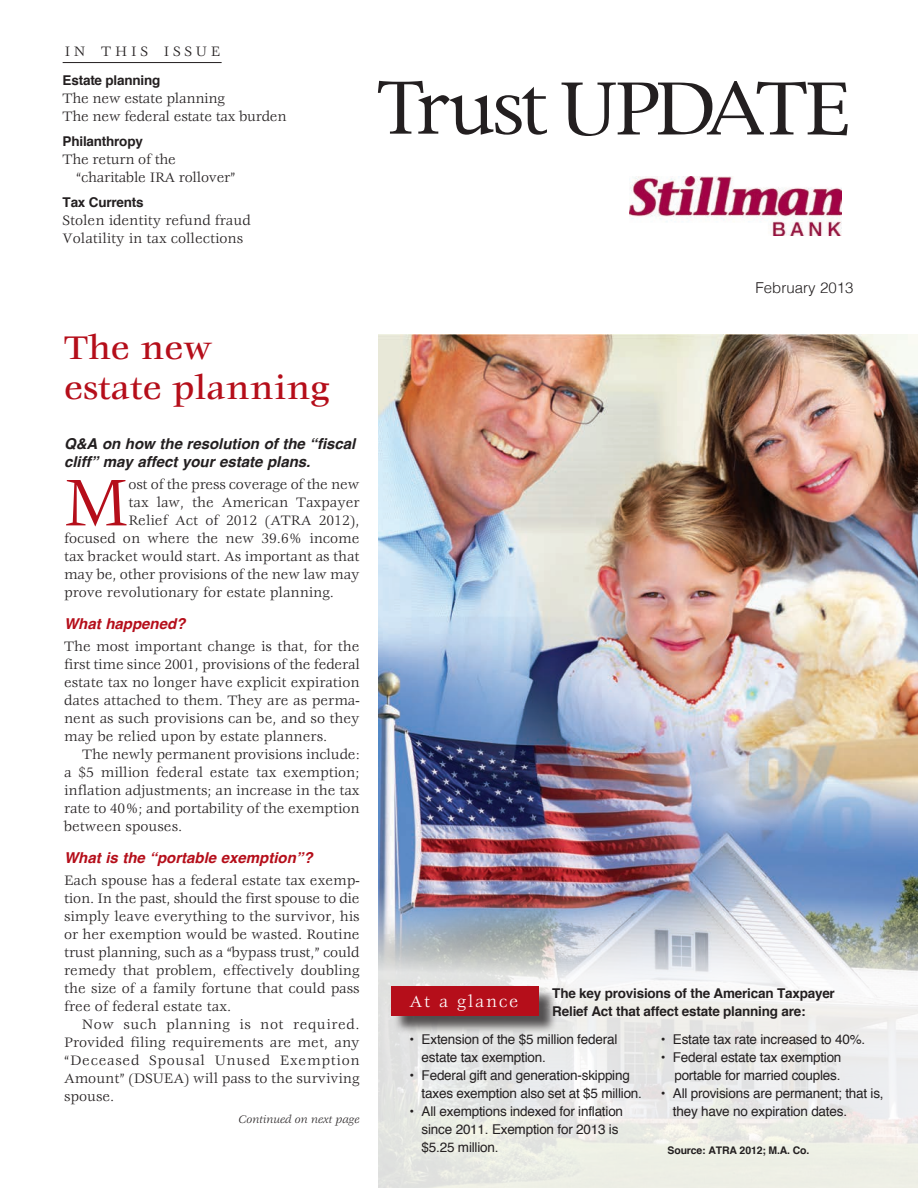
<style>
.page{position:relative;width:918px;height:1188px;background:#fff}
.page>*{position:absolute;margin:0;border:0;box-sizing:border-box;transform-origin:0 0}
.t1{font:72.45px "Veljovic";color:#b50e1a}
.t2{font:500 36px/40.5px "Veljovic";color:#b50e1a}
.t3{font:18px "Veljovic";color:#fff}
.t4{font:15px/18px "Veljovic";color:#231f20;text-align:justify}
.t5{font:italic 700 15px/18px "Helvetica";color:#231f20}
.t6{font:italic 700 15px "Helvetica";color:#b50e1a}
.t7{font:300 15px "Helvetica";color:#231f20}
.t8{font:13.5px/18px "Helvetica";letter-spacing:-.015em;color:#231f20}
.t9{font:700 13.5px/18px "Helvetica";letter-spacing:-.015em;color:#231f20}
.t10{font:italic 12px "Veljovic";letter-spacing:.005em;color:#231f20}
.t11{font:700 10.5px "Helvetica";letter-spacing:-.015em;color:#231f20}
</style>
<div class="page">
<svg style="left:378px;top:81px;width:169px;height:54px"></svg>
<svg style="left:562px;top:81px;width:286px;height:55px"></svg>
<img style="left:629px;top:176px;width:212px;height:59px">
<hr style="left:63px;top:62px;width:159px;height:1px;background:#231f20">
<img style="left:379px;top:335px;width:539px;height:516px">
<svg style="left:378px;top:851px;width:540px;height:337px;background:#d2d2d7"></svg>
<div style="left:393px;top:988px;width:164px;height:46px;background:#231f20;opacity:.75"></div>
<div style="left:391px;top:986px;width:147px;height:29px;background:#b50e1a"></div>
<p class="t4" style="left:65px;top:43px;width:121px">IN THIS ISSUE</p>
<p class="t9" style="left:63px;top:72px;width:99px">Estate planning</p>
<p class="t4" style="left:63px;top:90px;width:225px">The new estate planning<br>The new federal estate tax burden</p>
<p class="t9" style="left:63px;top:132px;width:82px">Philanthropy</p>
<p class="t4" style="left:76px;top:151px;width:161px;text-indent:-14px">The return of the “charitable IRA rollover”</p>
<p class="t9" style="left:63px;top:193px;width:83px">Tax Currents</p>
<p class="t4" style="left:63px;top:212px;width:190px">Stolen identity refund fraud<br>Volatility in tax collections</p>
<h2 class="t2" style="left:64px;top:329px;width:267px">The new<br>estate planning</h2>
<p class="t5" style="left:64px;top:435px;width:293px">Q&amp;A on how the resolution of the “fiscal cliff” may affect your estate plans.</p>
<h1 class="t1" style="left:64px;top:463px;width:66px">M</h1>
<p class="t4" style="left:129px;top:476px;width:233px">ost of the press coverage of the new tax law, the American Taxpayer Relief Act of 2012 (ATRA</p>
<p class="t4" style="left:64px;top:512px;width:297px;text-indent:255px">2012), focused on where the new 39.6% income tax bracket would start. As important as that may be, other provisions of the new law may prove revolutionary for estate planning.</p>
<p class="t6" style="left:64px;top:611px;width:123px">What happened?</p>
<p class="t4" style="left:64px;top:638px;width:297px">The most important change is that, for the first time since 2001, provisions of the federal estate tax no longer have explicit expiration dates attached to them. They are as perma&shy;nent as such provisions can be, and so they may be relied upon by estate planners.</p>
<p class="t4" style="left:64px;top:746px;width:297px;text-indent:18px">The newly permanent provisions include: a $5 million federal estate tax exemption; inflation adjustments; an increase in the tax rate to 40%; and portability of the exemption between spouses.</p>
<p class="t6" style="left:64px;top:845px;width:250px">What is the “portable exemption”?</p>
<p class="t4" style="left:64px;top:872px;width:297px">Each spouse has a federal estate tax exemp&shy;tion. In the past, should the first spouse to die simply leave everything to the survivor, his or her exemption would be wasted. Routine trust planning, such as a “bypass trust,” could remedy that problem, effectively doubling the size of a family fortune that could pass free of federal estate tax.</p>
<p class="t4" style="left:64px;top:1016px;width:297px;text-indent:18px">Now such planning is not required.<br>Provided filing requirements are met, any “Deceased Spousal Unused Exemption Amount” (DSUEA</p>
<p class="t4" style="left:184px;top:1070px;width:177px">) will pass to the surviving</p>
<p class="t4" style="left:64px;top:1088px;width:52px">spouse.</p>
<p class="t10" style="left:239px;top:1113px;width:123px">Continued on next page</p>
<p class="t7" style="left:756px;top:278px;width:99px">February 2013</p>
<p class="t3" style="left:410px;top:991px;width:111px">At a glance</p>
<p class="t9" style="left:552px;top:984px;width:284px">The key provisions of the American Taxpayer<br>Relief Act that affect estate planning are:</p>
<p class="t8" style="left:422px;top:1031px;width:197px;text-indent:-12px">• Extension of the $5 million federal estate tax exemption.</p>
<p class="t8" style="left:422px;top:1067px;width:222px;text-indent:-12px">• Federal gift and generation-skipping taxes exemption also set at $5 million.</p>
<p class="t8" style="left:422px;top:1103px;width:203px;text-indent:-12px">• All exemptions indexed for inflation since 2011. Exemption for 2013 is $5.25 million.</p>
<p class="t8" style="left:661px;top:1031px;width:206px">• Estate tax rate increased to 40%.</p>
<p class="t8" style="left:661px;top:1049px;width:182px;text-align:right">• Federal estate tax exemption portable for married couples.</p>
<p class="t8" style="left:673px;top:1085px;width:212px;text-indent:-12px">• All provisions are permanent; that is, they have no expiration dates.</p>
<p class="t11" style="left:668px;top:1141px;width:143px">Source: ATRA 2012; M.A. Co.</p>
</div>
